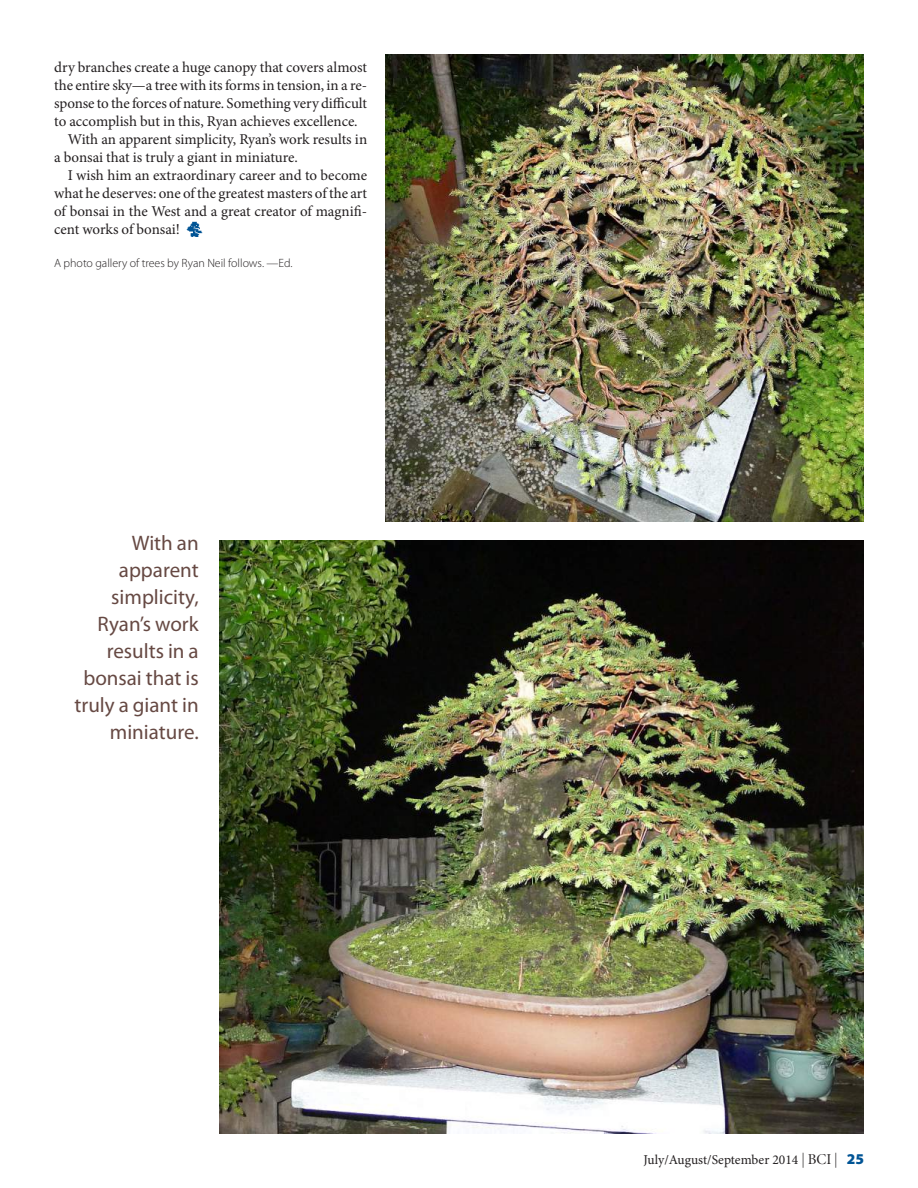
<style>
.page{position:relative;width:918px;height:1188px;background:#fff}
.page>*{position:absolute;margin:0;border:0;box-sizing:border-box;transform-origin:0 0}
.t1{font:21px/27px "Myriad Pro";color:#664943;text-align:right}
.t2{font:15px "Minion Pro";letter-spacing:-.005em;color:#231f20}
.t3{font:13.5px "Minion Pro";color:#231f20}
.t4{font:300 12px "Myriad Pro";color:#231f20}
.s1{font-family:"Myriad Pro";font-weight:300;font-stretch:condensed;font-size:15px}
.s2{font-family:"Minion Display";font-size:15px}
.s3{font-family:"Myriad Pro";font-weight:900;font-size:15px;color:#005495}
</style>
<div class="page">
<img style="left:220px;top:540px;width:644px;height:594px">
<img style="left:385px;top:54px;width:479px;height:468px">
<img style="left:186px;top:222px;width:17px;height:15px">
<p class="t2" style="left:54px;top:57px;width:315px">dry branches create a huge canopy that covers almost</p>
<p class="t2" style="left:54px;top:75px;width:315px">the entire sky—a tree with its forms in tension, in a re-</p>
<p class="t2" style="left:54px;top:93px;width:314px">sponse to the forces of nature. Something very difficult</p>
<p class="t2" style="left:54px;top:111px;width:305px">to accomplish but in this, Ryan achieves excellence.</p>
<p class="t2" style="left:68px;top:129px;width:301px">With an apparent simplicity, Ryan’s work results in</p>
<p class="t2" style="left:54px;top:147px;width:245px">a bonsai that is truly a giant in miniature.</p>
<p class="t2" style="left:68px;top:165px;width:301px">I wish him an extraordinary career and to become</p>
<p class="t2" style="left:54px;top:183px;width:314px">what he deserves: one of the greatest masters of the art</p>
<p class="t2" style="left:54px;top:201px;width:315px">of bonsai in the West and a great creator of magnifi-</p>
<p class="t2" style="left:54px;top:219px;width:127px">cent works of bonsai!</p>
<p class="t4" style="left:54px;top:256px;width:240px">A photo gallery of trees by Ryan Neil follows. —Ed.</p>
<h1 class="t1" style="left:75px;top:529px;width:126px">With an apparent simplicity,<br>Ryan’s work results in a bonsai that is truly a giant in miniature.</h1>
<p class="t3" style="left:644px;top:1151px;width:222px">July/August/September 2014 <span class="s1">|</span> <span class="s2">BCI</span> <span class="s1">|</span> <span class="s3">25</span></p>
</div>
